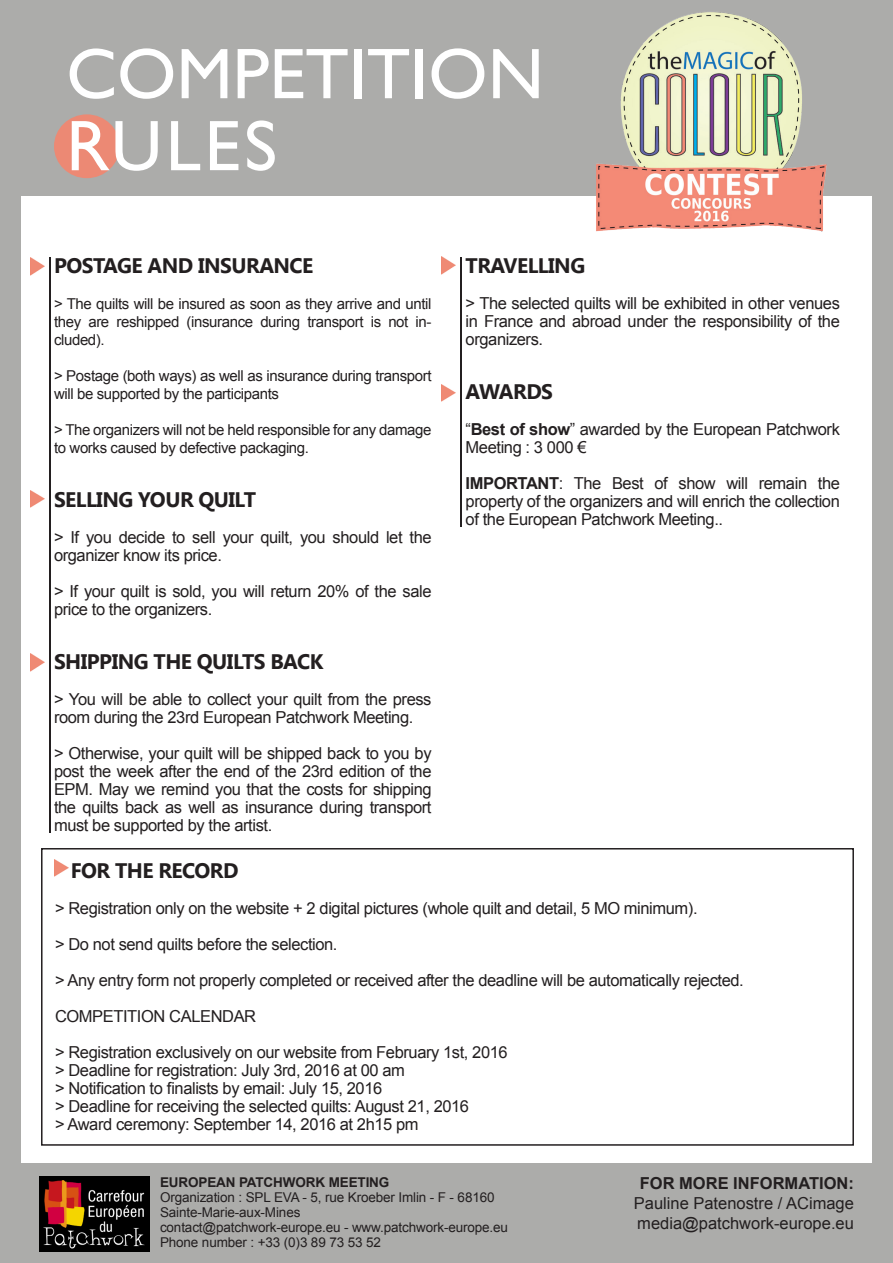
<style>
.page{position:relative;width:893px;height:1263px;background:#fff}
.page>*{position:absolute;margin:0;border:0;box-sizing:border-box;transform-origin:0 0}
.t1{font:72px "Gill Sans";color:#fff}
.t2{font:700 21px "Khmer UI";letter-spacing:-.025em;color:#231f20}
.t3{font:16.5px/18px "Arial";letter-spacing:-.025em;color:#231f20}
.t4{font:16.5px "Arial";color:#231f20}
.t5{font:700 16.5px "Arial";color:#231f20}
.t6{font:15px/18px "Arial";letter-spacing:-.025em;color:#231f20}
.t7{font:13.5px/15px "Arial";letter-spacing:-.01em;color:#231f20}
.t8{font:700 13.5px "Arial";letter-spacing:-.01em;color:#231f20}
.s1{font-weight:700}
</style>
<div class="page">
<div style="left:0;top:0;width:893px;height:195px;background:#acacaa"></div>
<img style="left:31px;top:258px;width:14px;height:17px">
<div style="left:0;top:48px;width:21px;height:1215px;background:#acacaa"></div>
<img style="left:54px;top:859px;width:14px;height:17px">
<div style="left:872px;top:0;width:21px;height:1242px;background:#acacaa"></div>
<img style="left:441px;top:257px;width:15px;height:17px">
<div style="left:0;top:1164px;width:893px;height:99px;background:#acacaa"></div>
<img style="left:40px;top:1177px;width:109px;height:74px">
<img style="left:441px;top:384px;width:15px;height:18px">
<div style="left:41px;top:848px;width:813px;height:298px;border:2px solid #231f20"></div>
<img style="left:580px;top:12px;width:266px;height:220px">
<img style="left:31px;top:490px;width:14px;height:18px">
<hr style="left:460px;top:257px;width:1px;height:270px;background:#231f20">
<div style="left:54px;top:114px;width:66px;height:64px;background:#ec8974;border-radius:50%"></div>
<hr style="left:49px;top:257px;width:1px;height:576px;background:#231f20">
<img style="left:31px;top:654px;width:14px;height:17px">
<p class="t1" style="left:66px;top:32px;width:479px">COMPETITION</p>
<p class="t1" style="left:66px;top:104px;width:212px">RULES</p>
<p class="t2" style="left:54px;top:254px;width:261px">POSTAGE AND INSURANCE</p>
<p class="t6" style="left:54px;top:295px;width:379px;text-align:justify">&gt; The quilts will be insured as soon as they arrive and until they are reshipped (insurance during transport is not in&shy;cluded).</p>
<p class="t6" style="left:54px;top:367px;width:379px">&gt; Postage (both ways) as well as insurance during transport will be supported by the participants</p>
<p class="t6" style="left:54px;top:421px;width:379px">&gt; The organizers will not be held responsible for any damage to works caused by defective packaging.</p>
<p class="t2" style="left:54px;top:488px;width:203px">SELLING YOUR QUILT</p>
<p class="t3" style="left:54px;top:529px;width:379px">&gt; If you decide to sell your quilt, you should let the organizer know its price.</p>
<p class="t3" style="left:54px;top:583px;width:379px">&gt; If your quilt is sold, you will return 20% of the sale price to the organizers.</p>
<p class="t2" style="left:54px;top:650px;width:271px">SHIPPING THE QUILTS BACK</p>
<p class="t3" style="left:54px;top:691px;width:379px">&gt; You will be able to collect your quilt from the press room during the 23rd European Patchwork Meeting.</p>
<p class="t3" style="left:54px;top:745px;width:379px;text-align:justify">&gt; Otherwise, your quilt will be shipped back to you by post the week after the end of the 23rd edition of the EPM. May we remind you that the costs for shipping the quilts back as well as insurance during transport must be supported by the artist.</p>
<p class="t2" style="left:466px;top:254px;width:121px">TRAVELLING</p>
<p class="t3" style="left:466px;top:295px;width:376px;text-align:justify">&gt; The selected quilts will be exhibited in other venues in France and abroad under the responsibility of the organizers.</p>
<p class="t2" style="left:466px;top:380px;width:89px">AWARDS</p>
<p class="t3" style="left:466px;top:421px;width:376px">“<span class="s1">Best of show</span>” awarded by the European Patchwork<br>Meeting : 3 000 €</p>
<p class="t3" style="left:466px;top:475px;width:376px;text-align:justify"><span class="s1">IMPORTANT</span>: The Best of show will remain the property of the organizers and will enrich the collection of the European Patchwork Meeting..</p>
<p class="t2" style="left:71px;top:858px;width:169px">FOR THE RECORD</p>
<p class="t3" style="left:55px;top:899px;width:644px">&gt; Registration only on the website + 2 digital pictures (whole quilt and detail, 5 MO minimum).</p>
<p class="t3" style="left:55px;top:935px;width:284px">&gt; Do not send quilts before the selection.</p>
<p class="t3" style="left:55px;top:971px;width:690px">&gt; Any entry form not properly completed or received after the deadline will be automatically rejected.</p>
<p class="t3" style="left:55px;top:1007px;width:203px">COMPETITION CALENDAR</p>
<p class="t3" style="left:55px;top:1043px;width:454px">&gt; Registration exclusively on our website from February 1st, 2016</p>
<p class="t3" style="left:55px;top:1061px;width:351px">&gt; Deadline for registration: July 3rd, 2016 at 00 am</p>
<p class="t3" style="left:55px;top:1079px;width:329px">&gt; Notification to finalists by email: July 15, 2016</p>
<p class="t3" style="left:55px;top:1097px;width:416px">&gt; Deadline for receiving the selected quilts: August 21, 2016</p>
<p class="t3" style="left:55px;top:1115px;width:365px">&gt; Award ceremony: September 14, 2016 at 2h15 pm</p>
<p class="t8" style="left:160px;top:1173px;width:231px">EUROPEAN PATCHWORK MEETING</p>
<p class="t7" style="left:160px;top:1189px;width:336px">Organization : SPL EVA - 5, rue Kroeber Imlin - F - 68160<br>Sainte-Marie-aux-Mines</p>
<p class="t7" style="left:160px;top:1219px;width:350px">contact@patchwork-europe.eu - www.patchwork-europe.eu</p>
<p class="t7" style="left:160px;top:1234px;width:222px">Phone number : +33 (0)3 89 73 53 52</p>
<p class="t5" style="left:640px;top:1172px;width:216px">FOR MORE INFORMATION:</p>
<p class="t4" style="left:634px;top:1192px;width:222px">Pauline Patenostre / ACimage</p>
<p class="t4" style="left:637px;top:1212px;width:218px">media@patchwork-europe.eu</p>
</div>
